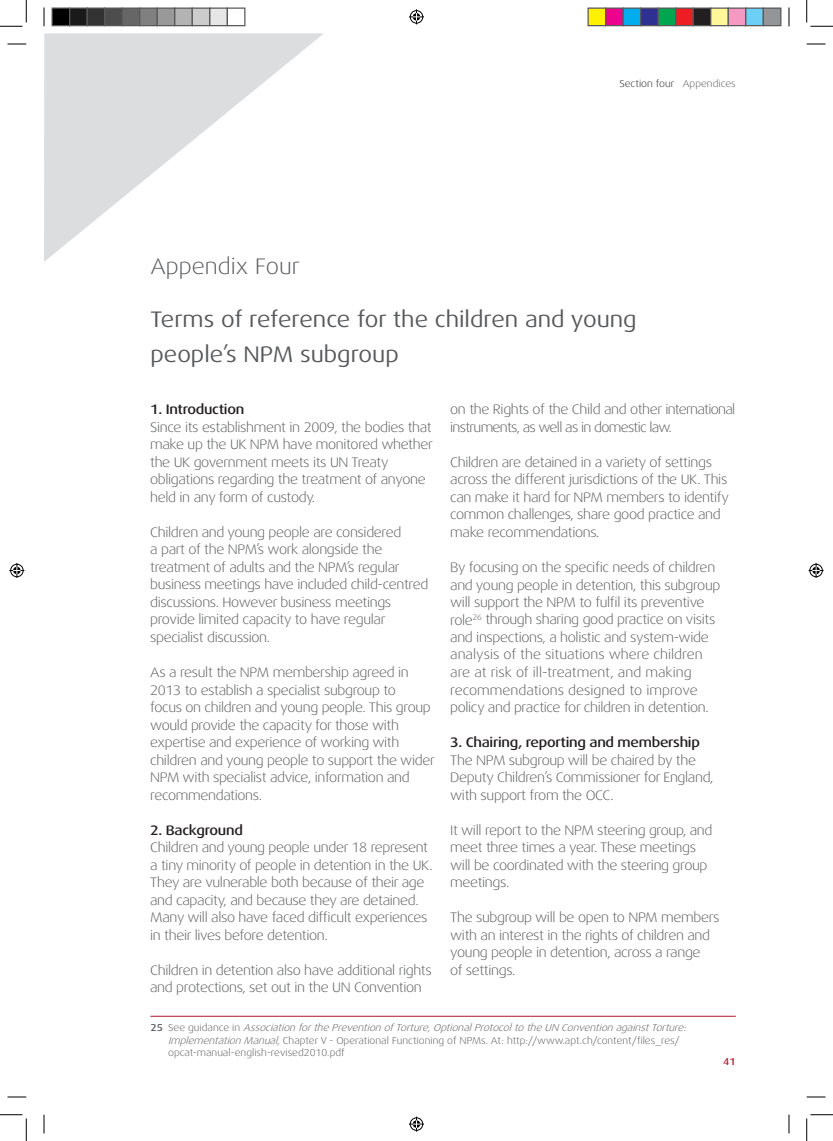
<style>
.page{position:relative;width:833px;height:1141px;background:#fff}
.page>*{position:absolute;margin:0;border:0;box-sizing:border-box;transform-origin:0 0}
.t1{font:expanded 22.5px/35px "Dax Pro";color:#57585a}
.t2{font:300 expanded 22.5px "Dax Pro";color:#57585a}
.t3{font:300 expanded 13.75px/17.5px "Dax Pro";letter-spacing:-.025em;color:#57585a}
.t4{font:300 expanded 13.75px/17.5px "Dax Pro";letter-spacing:-.05em;color:#57585a}
.t5{font:500 expanded 13.75px "Dax Pro";letter-spacing:-.02em;color:#231f20}
.t6{font:300 expanded 10px/12.5px "Dax Pro";color:#57585a}
.t7{font:300 expanded 10px "Dax Pro";color:#231f20}
.t8{font:500 expanded 10px "Dax Pro";color:#ae172b}
.s1{color:#57585a}
.s2{font-weight:500}
.s3{font-style:italic}
</style>
<div class="page">
<svg style="left:44px;top:33px;width:280px;height:229px;fill:#e4e5e6"></svg>
<hr style="left:150px;top:1015px;width:585px;height:1px;background:#ae172b">
<svg style="left:8px;top:43px;width:18px;height:2px"></svg>
<svg style="left:806px;top:43px;width:19px;height:2px"></svg>
<svg style="left:8px;top:1096px;width:18px;height:1px"></svg>
<svg style="left:806px;top:1096px;width:19px;height:1px"></svg>
<svg style="left:43px;top:8px;width:2px;height:18px"></svg>
<svg style="left:43px;top:1114px;width:2px;height:19px"></svg>
<svg style="left:788px;top:8px;width:1px;height:18px"></svg>
<svg style="left:788px;top:1114px;width:1px;height:19px"></svg>
<svg style="left:0;top:0;width:27px;height:27px"></svg>
<svg style="left:0;top:1114px;width:27px;height:26px"></svg>
<svg style="left:806px;top:0;width:26px;height:27px"></svg>
<svg style="left:806px;top:1114px;width:26px;height:26px"></svg>
<svg style="left:409px;top:9px;width:15px;height:15px"></svg>
<svg style="left:409px;top:1116px;width:15px;height:15px"></svg>
<svg style="left:9px;top:563px;width:15px;height:15px"></svg>
<svg style="left:808px;top:563px;width:15px;height:15px"></svg>
<div style="left:52px;top:8px;width:18px;height:18px;background:#000"></div>
<div style="left:51px;top:7px;width:19px;height:19px;border:1px solid #595959"></div>
<div style="left:70px;top:8px;width:17px;height:18px;background:#1a1a1a"></div>
<div style="left:69px;top:7px;width:19px;height:19px;border:1px solid #595959"></div>
<div style="left:87px;top:8px;width:18px;height:18px;background:#333"></div>
<div style="left:86px;top:7px;width:19px;height:19px;border:1px solid #595959"></div>
<div style="left:105px;top:8px;width:17px;height:18px;background:#4d4d4d"></div>
<div style="left:104px;top:7px;width:19px;height:19px;border:1px solid #595959"></div>
<div style="left:122px;top:8px;width:18px;height:18px;background:#666"></div>
<div style="left:121px;top:7px;width:19px;height:19px;border:1px solid #595959"></div>
<div style="left:140px;top:8px;width:17px;height:18px;background:#808080"></div>
<div style="left:139px;top:7px;width:19px;height:19px;border:1px solid #595959"></div>
<div style="left:157px;top:8px;width:18px;height:18px;background:#999"></div>
<div style="left:156px;top:7px;width:19px;height:19px;border:1px solid #595959"></div>
<div style="left:175px;top:8px;width:17px;height:18px;background:#b3b3b3"></div>
<div style="left:174px;top:7px;width:19px;height:19px;border:1px solid #595959"></div>
<div style="left:192px;top:8px;width:18px;height:18px;background:#ccc"></div>
<div style="left:191px;top:7px;width:19px;height:19px;border:1px solid #595959"></div>
<div style="left:210px;top:8px;width:17px;height:18px;background:#e6e6e6"></div>
<div style="left:209px;top:7px;width:19px;height:19px;border:1px solid #595959"></div>
<div style="left:226px;top:7px;width:19px;height:19px;border:1px solid #595959"></div>
<div style="left:587px;top:8px;width:18px;height:18px;background:#fff101"></div>
<div style="left:587px;top:7px;width:19px;height:19px;border:1px solid #595959"></div>
<div style="left:605px;top:8px;width:17px;height:18px;background:#ed028c"></div>
<div style="left:604px;top:7px;width:19px;height:19px;border:1px solid #595959"></div>
<div style="left:622px;top:8px;width:18px;height:18px;background:#00aeef"></div>
<div style="left:622px;top:7px;width:19px;height:19px;border:1px solid #595959"></div>
<div style="left:640px;top:8px;width:17px;height:18px;background:#2e3092"></div>
<div style="left:639px;top:7px;width:19px;height:19px;border:1px solid #595959"></div>
<div style="left:657px;top:8px;width:18px;height:18px;background:#00a54f"></div>
<div style="left:657px;top:7px;width:19px;height:19px;border:1px solid #595959"></div>
<div style="left:675px;top:8px;width:17px;height:18px;background:#ee1d23"></div>
<div style="left:674px;top:7px;width:19px;height:19px;border:1px solid #595959"></div>
<div style="left:692px;top:8px;width:18px;height:18px;background:#231f20"></div>
<div style="left:692px;top:7px;width:19px;height:19px;border:1px solid #595959"></div>
<div style="left:710px;top:8px;width:17px;height:18px;background:#fff79a"></div>
<div style="left:709px;top:7px;width:19px;height:19px;border:1px solid #595959"></div>
<div style="left:727px;top:8px;width:18px;height:18px;background:#f499c2"></div>
<div style="left:727px;top:7px;width:19px;height:19px;border:1px solid #595959"></div>
<div style="left:745px;top:8px;width:17px;height:18px;background:#6bcff6"></div>
<div style="left:744px;top:7px;width:19px;height:19px;border:1px solid #595959"></div>
<div style="left:762px;top:8px;width:18px;height:18px;background:#939598"></div>
<div style="left:762px;top:7px;width:19px;height:19px;border:1px solid #595959"></div>
<p class="t7" style="left:619px;top:77px;width:118px">Section four <span class="s1">Appendices</span></p>
<h1 class="t2" style="left:150px;top:252px;width:150px">Appendix Four</h1>
<h1 class="t1" style="left:150px;top:302px;width:487px">Terms of reference for the children and young people’s NPM subgroup</h1>
<p class="t5" style="left:150px;top:401px;width:96px">1. Introduction</p>
<p class="t3" style="left:150px;top:418px;width:284px">Since its establishment in 2009, the bodies that make up the UK NPM have monitored whether the UK government meets its UN Treaty obligations regarding the treatment of anyone held in any form of custody.</p>
<p class="t3" style="left:150px;top:523px;width:279px">Children and young people are considered<br>a part of the NPM’s work alongside the treatment of adults and the NPM’s regular business meetings have included child-centred discussions. However business meetings provide limited capacity to have regular specialist discussion.</p>
<p class="t3" style="left:150px;top:663px;width:286px">As a result the NPM membership agreed in 2013 to establish a specialist subgroup to<br>focus on children and young people. This group would provide the capacity for those with expertise and experience of working with children and young people to support the wider NPM with specialist advice, information and recommendations.</p>
<p class="t5" style="left:150px;top:821px;width:94px">2. Background</p>
<p class="t3" style="left:150px;top:838px;width:284px">Children and young people under 18 represent a tiny minority of people in detention in the UK.<br>They are vulnerable both because of their age and capacity, and because they are detained.<br>Many will also have faced difficult experiences in their lives before detention.</p>
<p class="t3" style="left:150px;top:961px;width:283px">Children in detention also have additional rights and protections, set out in the UN Convention</p>
<p class="t4" style="left:450px;top:401px;width:286px">on the Rights of the Child and other international instruments, as well as in domestic law.</p>
<p class="t3" style="left:450px;top:453px;width:280px">Children are detained in a variety of settings across the different jurisdictions of the UK. This can make it hard for NPM members to identify common challenges, share good practice and make recommendations.</p>
<p class="t3" style="left:450px;top:558px;width:271px">By focusing on the specific needs of children and young people in detention, this subgroup will support the NPM to fulfil its preventive role<sup>26</sup> through sharing good practice on visits and inspections, a holistic and system-wide analysis of the situations where children are at risk of ill-treatment, and making recommendations designed to improve policy and practice for children in detention.</p>
<p class="t5" style="left:450px;top:733px;width:251px">3. Chairing, reporting and membership</p>
<p class="t3" style="left:450px;top:751px;width:265px">The NPM subgroup will be chaired by the<br>Deputy Children’s Commissioner for England, with support from the OCC.</p>
<p class="t3" style="left:450px;top:821px;width:263px">It will report to the NPM steering group, and meet three times a year. These meetings will be coordinated with the steering group meetings.</p>
<p class="t3" style="left:450px;top:908px;width:271px">The subgroup will be open to NPM members with an interest in the rights of children and young people in detention, across a range<br>of settings.</p>
<p class="t6" style="left:168px;top:1021px;width:522px;text-indent:-18px"><span class="s2">2 5</span> S e e g u i d a n c e i n <span class="s3">AssociationforthePreventionofTorture,OptionalProtocoltotheUN ConventionagainstTorture:<br>ImplementationManual,</span>Chapter V - Operational Functioning of NPMs. At: http://www.apt.ch/content/files_res/ opcat-manual-english-revised2010.pdf</p>
<p class="t8" style="left:722px;top:1054px;width:14px">41</p>
</div>
